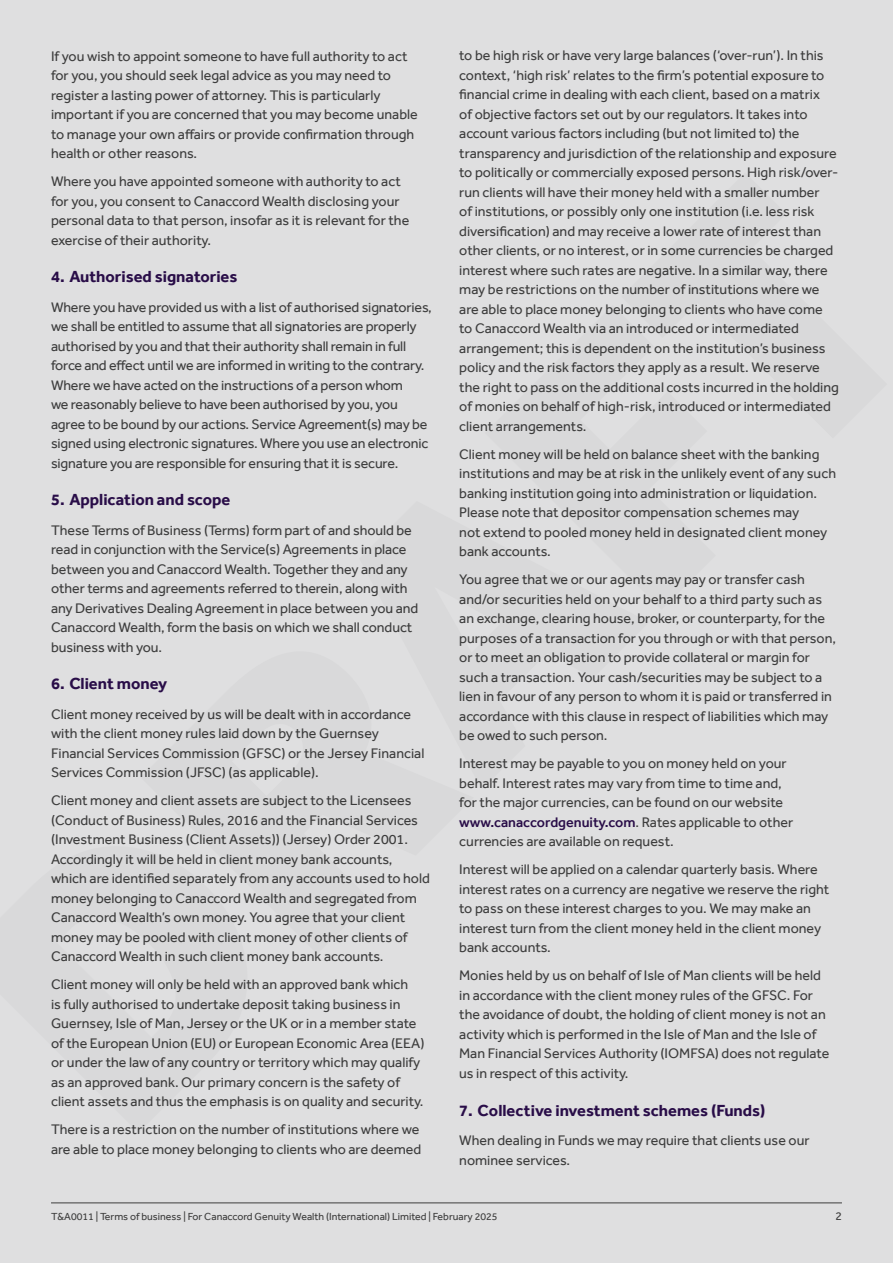
<style>
.page{position:relative;width:893px;height:1263px;background:#dfdfe0}
.page>*{position:absolute;margin:0;border:0;box-sizing:border-box;transform-origin:0 0}
.t1{font:700 16.5px "Effra";color:#290d48}
.t2{font:14.25px/19.5px "Effra";color:#3d3d3d}
.t3{font:12px "Effra";color:#3d3d3d}
.t4{font:10.5px "Effra";color:#3d3d3d}
.s1{font-weight:500;color:#290d48}
</style>
<div class="page">
<hr style="left:51px;top:1202px;width:791px;height:1px;background:#3d3d3d">
<p class="t2" style="left:51px;top:46px;width:368px">If you wish to appoint someone to have full authority to act for you, you should seek legal advice as you may need to register a lasting power of attorney. This is particularly important if you are concerned that you may become unable to manage your own affairs or provide confirmation through health or other reasons.</p>
<p class="t2" style="left:51px;top:171px;width:360px">Where you have appointed someone with authority to act for you, you consent to Canaccord Wealth disclosing your personal data to that person, insofar as it is relevant for the exercise of their authority.</p>
<p class="t1" style="left:51px;top:267px;width:188px">4. Authorised signatories</p>
<p class="t2" style="left:51px;top:297px;width:382px">Where you have provided us with a list of authorised signatories, we shall be entitled to assume that all signatories are properly authorised by you and that their authority shall remain in full force and effect until we are informed in writing to the contrary.<br>Where we have acted on the instructions of a person whom<br>we reasonably believe to have been authorised by you, you agree to be bound by our actions. Service Agreement(s) may be signed using electronic signatures. Where you use an electronic signature you are responsible for ensuring that it is secure.</p>
<p class="t1" style="left:51px;top:490px;width:181px">5. Application and scope</p>
<p class="t2" style="left:51px;top:520px;width:369px">These Terms of Business (Terms) form part of and should be read in conjunction with the Service(s) Agreements in place between you and Canaccord Wealth. Together they and any other terms and agreements referred to therein, along with any Derivatives Dealing Agreement in place between you and Canaccord Wealth, form the basis on which we shall conduct business with you.</p>
<p class="t1" style="left:51px;top:674px;width:118px">6. Client money</p>
<p class="t2" style="left:51px;top:704px;width:375px">Client money received by us will be dealt with in accordance with the client money rules laid down by the Guernsey Financial Services Commission (GFSC) or the Jersey Financial Services Commission (JFSC) (as applicable).</p>
<p class="t2" style="left:51px;top:790px;width:380px">Client money and client assets are subject to the Licensees (Conduct of Business) Rules, 2016 and the Financial Services (Investment Business (Client Assets)) (Jersey) Order 2001.<br>Accordingly it will be held in client money bank accounts, which are identified separately from any accounts used to hold money belonging to Canaccord Wealth and segregated from Canaccord Wealth’s own money. You agree that your client money may be pooled with client money of other clients of Canaccord Wealth in such client money bank accounts.</p>
<p class="t2" style="left:51px;top:974px;width:375px">Client money will only be held with an approved bank which<br>is fully authorised to undertake deposit taking business in Guernsey, Isle of Man, Jersey or the UK or in a member state of the European Union (EU) or European Economic Area (EEA) or under the law of any country or territory which may qualify as an approved bank. Our primary concern is the safety of client assets and thus the emphasis is on quality and security.</p>
<p class="t2" style="left:51px;top:1119px;width:372px">There is a restriction on the number of institutions where we are able to place money belonging to clients who are deemed</p>
<p class="t2" style="left:459px;top:46px;width:381px">to be high risk or have very large balances (‘over-run’). In this context, ‘high risk’ relates to the firm’s potential exposure to financial crime in dealing with each client, based on a matrix<br>of objective factors set out by our regulators. It takes into account various factors including (but not limited to) the transparency and jurisdiction of the relationship and exposure to politically or commercially exposed persons. High risk/over&shy;run clients will have their money held with a smaller number<br>of institutions, or possibly only one institution (i.e. less risk diversification) and may receive a lower rate of interest than other clients, or no interest, or in some currencies be charged interest where such rates are negative. In a similar way, there may be restrictions on the number of institutions where we are able to place money belonging to clients who have come to Canaccord Wealth via an introduced or intermediated arrangement; this is dependent on the institution’s business policy and the risk factors they apply as a result. We reserve the right to pass on the additional costs incurred in the holding of monies on behalf of high-risk, introduced or intermediated client arrangements.</p>
<p class="t2" style="left:459px;top:444px;width:378px">Client money will be held on balance sheet with the banking institutions and may be at risk in the unlikely event of any such banking institution going into administration or liquidation.<br>Please note that depositor compensation schemes may<br>not extend to pooled money held in designated client money bank accounts.</p>
<p class="t2" style="left:459px;top:570px;width:378px">You agree that we or our agents may pay or transfer cash and/or securities held on your behalf to a third party such as an exchange, clearing house, broker, or counterparty, for the purposes of a transaction for you through or with that person, or to meet an obligation to provide collateral or margin for such a transaction. Your cash/securities may be subject to a lien in favour of any person to whom it is paid or transferred in accordance with this clause in respect of liabilities which may be owed to such person.</p>
<p class="t2" style="left:459px;top:754px;width:336px">Interest may be payable to you on money held on your behalf. Interest rates may vary from time to time and, for the major currencies, can be found on our website <span class="s1">www.canaccordgenuity.com</span>. Rates applicable to other currencies are available on request.</p>
<p class="t2" style="left:459px;top:860px;width:372px">Interest will be applied on a calendar quarterly basis. Where interest rates on a currency are negative we reserve the right to pass on these interest charges to you. We may make an interest turn from the client money held in the client money bank accounts.</p>
<p class="t2" style="left:459px;top:966px;width:372px">Monies held by us on behalf of Isle of Man clients will be held in accordance with the client money rules of the GFSC. For the avoidance of doubt, the holding of client money is not an activity which is performed in the Isle of Man and the Isle of Man Financial Services Authority (IOMFSA) does not regulate us in respect of this activity.</p>
<p class="t1" style="left:459px;top:1100px;width:308px">7. Collective investment schemes (Funds)</p>
<p class="t2" style="left:459px;top:1130px;width:352px">When dealing in Funds we may require that clients use our nominee services.</p>
<p class="t4" style="left:51px;top:1210px;width:448px">T&amp;A0011 | Terms of business | For Canaccord Genuity Wealth (International) Limited | February 2025</p>
<p class="t3" style="left:835px;top:1209px;width:8px">2</p>
</div>
